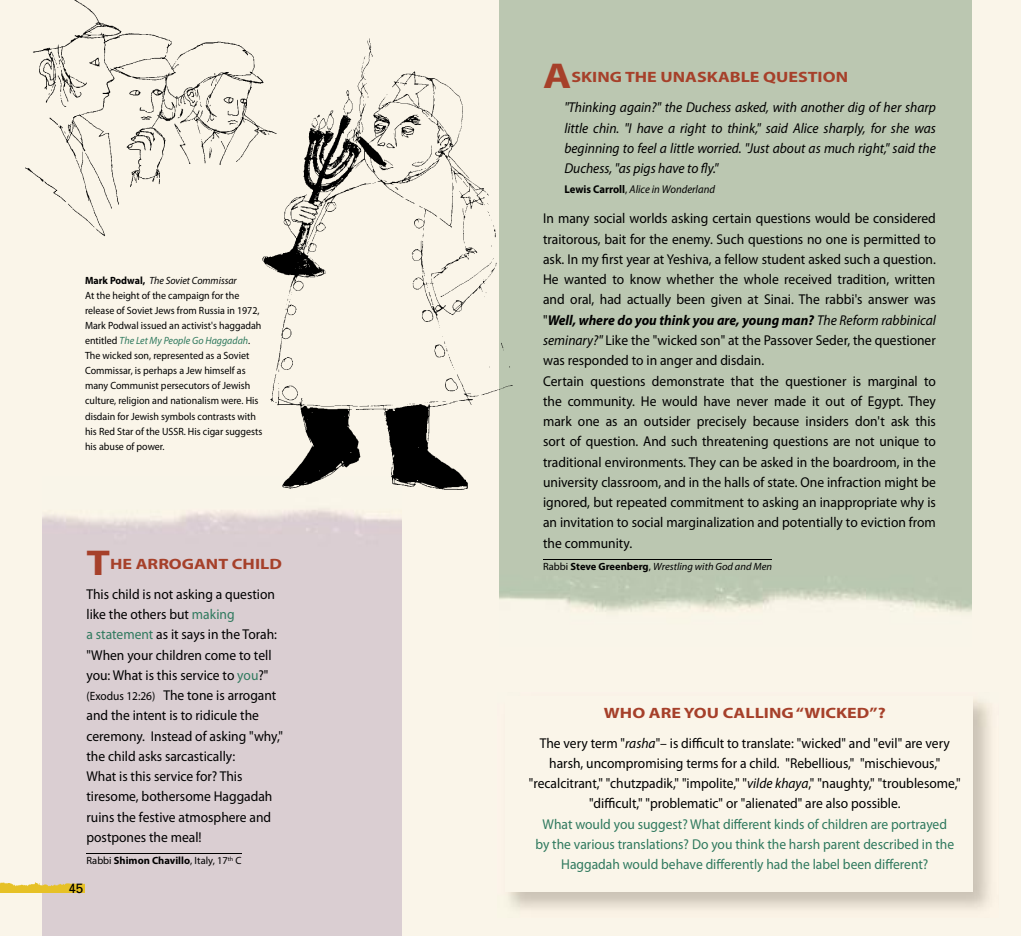
<style>
.page{position:relative;width:1021px;height:936px;background:#fff}
.page>*{position:absolute;margin:0;border:0;box-sizing:border-box;transform-origin:0 0}
.t1{font:700 36px "Myriad Pro";color:#a6402a;scale:1.2 1}
.t2{font:700 15px "Myriad Pro";color:#a6402a;scale:1.2 1}
.t3{font:14.25px/20.2px "Myriad Pro";color:#000;scale:.95 1}
.t4{font:italic 14.25px/20.2px "Myriad Pro";color:#000;text-align:justify;scale:.95 1}
.t5{font:14.25px/20.2px "Myriad Pro";color:#2f795e;text-align:center;scale:.95 1}
.t6{font:italic 700 14.25px "Myriad Pro";color:#000;scale:.95 1}
.t7{font:13.5px "Univers";color:#000}
.t8{font:12px "Myriad Pro";color:#000;scale:.95 1}
.t9{font:italic 11.25px "Myriad Pro";color:#000;scale:.95 1}
.t10{font:10.5px/15px "Myriad Pro";color:#000;scale:.95 1}
.t11{font:italic 10.5px "Myriad Pro";color:#000}
.t12{font:10.5px "Myriad Pro";color:#000}
.t13{font:6.15px "Myriad Pro";color:#000}
.s1{font-weight:700}
.s2{font-style:italic}
.s3{font-style:italic;color:#2f795e}
.s4{color:#2f795e}
.s5{font-size:10.5px}
.s6{font-weight:700;font-style:normal}
.s7{font-style:normal}
.s8{font-weight:400;font-style:normal}
.s9{font-weight:400}
</style>
<div class="page">
<div style="left:0;top:0;width:1020px;height:935px;background:#faf5e9"></div>
<img style="left:43px;top:489px;width:358px;height:446px">
<img style="left:499px;top:324px;width:367px;height:322px">
<img style="left:866px;top:0;width:105px;height:646px">
<div style="left:512px;top:0;width:355px;height:324px;background:#bbc7b1"></div>
<img style="left:0;top:880px;width:84px;height:12px">
<img style="left:497px;top:692px;width:501px;height:225px">
<div style="left:505px;top:696px;width:467px;height:196px;background:#faf5e9"></div>
<img style="left:26px;top:0;width:486px;height:489px">
<hr style="left:86px;top:853px;width:156px;height:1px;background:#000">
<hr style="left:543px;top:559px;width:229px;height:1px;background:#000">
<p class="t10" style="left:85px;top:273px;width:188px"><span class="s1">Mark Podwal,</span> <span class="s2">The Soviet Commissar<br></span>At the height of the campaign for the release of Soviet Jews from Russia in 1972, Mark Podwal issued an activist s' haggadah entitled <span class="s3">The Let My People Go Haggadah</span>.<br>The wicked son, represented as a Soviet Commissar is, perhaps a Jew himself as many Communist persecutors of Jewish culture, religion and nationalism were. His disdain for Jewish symbols contrasts with his Red Star of the USSR. His cigar suggests his abuse of power.</p>
<h1 class="t1" style="left:86px;top:542px;width:21px">T</h1>
<p class="t3" style="left:86px;top:584px;width:200px">This child is not asking a question</p>
<p class="t3" style="left:86px;top:604px;width:157px">like the others but <span class="s4">making</span></p>
<p class="t3" style="left:86px;top:624px;width:202px"><span class="s4">a statement</span> as it says in the Torah:</p>
<p class="t3" style="left:86px;top:645px;width:196px">"When your children come to tell</p>
<p class="t3" style="left:86px;top:665px;width:193px">you: What is this service to <span class="s4">you</span> "?</p>
<p class="t3" style="left:163px;top:685px;width:120px">The tone is arrogant</p>
<p class="t2" style="left:110px;top:555px;width:145px">HE ARROGANT CHILD</p>
<p class="t8" style="left:86px;top:689px;width:74px">(Exodus 12:26)</p>
<p class="t3" style="left:86px;top:705px;width:208px">and the intent tois ridicule the ceremony. Instead of asking "why", the child asks sarcastically:<br>What is this service for? This tiresome, bothersome Haggadah ruins the festive atmosphere and postpones the meal!</p>
<p class="t13" style="left:228px;top:855px;width:15px"><span class="s5">C</span>th</p>
<p class="t12" style="left:86px;top:855px;width:143px">Rabbi <span class="s1">Shimon Chavillo</span>, Italy, 17</p>
<p class="t7" style="left:68px;top:879px;width:17px">45</p>
<h1 class="t1" style="left:543px;top:56px;width:25px">A</h1>
<p class="t4" style="left:564px;top:98px;width:392px">"Thinking again?" the Duchess asked, with another dig of her sharp little chin ". I have a right to think" , said Alice sharply, for she was beginning to feel a little worried ". Just about as much right" , said the Duchess ", as pigs have to fly."</p>
<p class="t9" style="left:564px;top:183px;width:160px"><span class="s6">Lewis Carroll</span><span class="s7">,</span> Alice in Wonderland</p>
<p class="t3" style="left:543px;top:209px;width:415px;text-align:justify">In many social worlds asking certain questions would be considered traitorous, bait for the enemy. Such questions no one is permitted to ask In. my first year at Yeshiva a, fellow student asked such a question.<br>He wanted to know whether the whole received tradition, written</p>
<p class="t6" style="left:543px;top:312px;width:415px"><span class="s8">"</span>Well, where do you think you are, young man? <span class="s9">The Reform rabbinical</span></p>
<p class="t2" style="left:571px;top:69px;width:232px">SKING THE UNASKABLE QUESTION</p>
<p class="t3" style="left:543px;top:290px;width:415px">and oral, had actually been given at Sinai. The rabbi s' answer was</p>
<p class="t3" style="left:543px;top:330px;width:415px"><span class="s2">seminary?"</span> Like the "wicked son" at the Passover Seder, the questioner was responded to in anger and disdain.<br>Certain questions demonstrate that the questioner is marginal to the community. He would have never made it out of Egypt. They mark one as an outsider precisely because insiders don t' ask this sort of question. And such threatening questions are not unique to traditional environments. They can be asked in the boardroom in, the university classroom, and in the halls of state. One infraction might be ignored, but repeated commitment to asking an inappropriate why is an invitation to social marginalization and potentially to eviction from the community.</p>
<p class="t11" style="left:543px;top:560px;width:230px"><span class="s7">Rabbi</span> <span class="s6">Steve Greenberg</span><span class="s7">,</span> Wrestling with God and Men</p>
<p class="t2" style="left:604px;top:704px;width:236px">WHO ARE YOU CALLING“WICKED ?“</p>
<p class="t3" style="left:529px;top:732px;width:456px;text-align:center">The very term "<span class="s2">rasha</span>"– is difficult to translate ": wicked" and "evil" are very harsh, uncompromising terms for a child ". Rebellious," "mischievous", "recalcitrant," "chutzpadik," "impolite," "<span class="s2">vilde khaya</span>," "naughty," "troublesome", "difficult," "problematic" or "alienated" are also possible.</p>
<p class="t5" style="left:535px;top:813px;width:442px">What would you suggest? What different kinds of children are portrayed by the various translations? Do you think the harsh parent described in the<br>Haggadah would behave differently had the label been different?</p>
</div>
